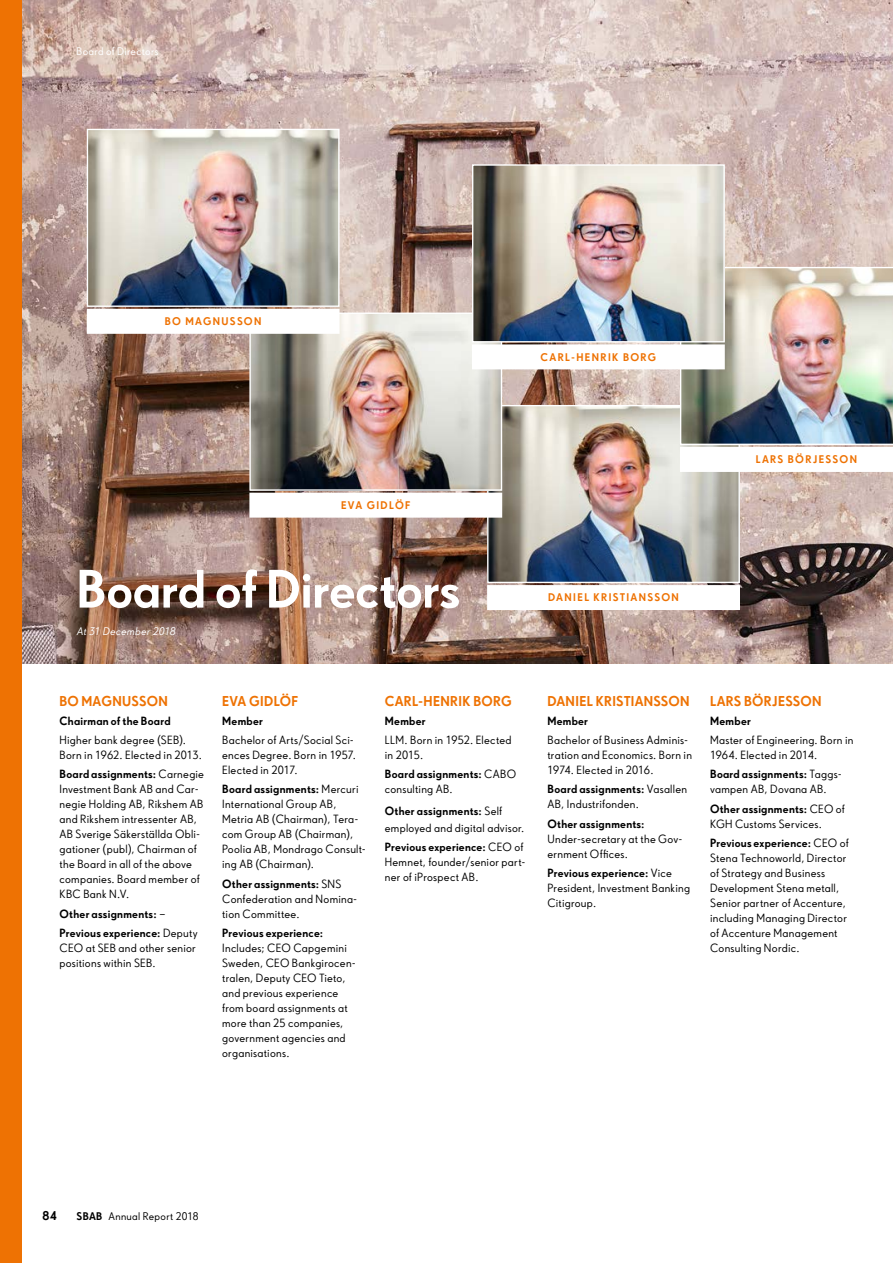
<style>
.page{position:relative;width:893px;height:1263px;background:#fff}
.page>*{position:absolute;margin:0;border:0;box-sizing:border-box;transform-origin:0 0}
.t1{font:700 51px "SBAB Sans";letter-spacing:-.005em;color:#fff}
.t2{font:700 13.5px "SBAB Sans";letter-spacing:.015em;color:#ee7203}
.t3{font:700 12px "SBAB Sans";color:#000}
.t4{font:11.25px/15px "SBAB Sans";letter-spacing:.02em;color:#000}
.t5{font:700 11.25px/19.2px "SBAB Sans";letter-spacing:.025em;color:#000}
.t6{font:700 10.5px "SBAB Sans";letter-spacing:.125em;color:#ee7203}
.t7{font:10.5px "SBAB Sans";letter-spacing:.03em;color:#000}
.t8{font:italic 10.5px "SBAB Sans";letter-spacing:.03em;color:#fff}
.t9{font:10.5px "SBAB Sans";letter-spacing:.03em;color:#fff}
.s1{font-weight:700}
.s2{font-weight:400}
</style>
<div class="page">
<img style="left:21px;top:0;width:872px;height:663px">
<div style="left:488px;top:586px;width:251px;height:23px;background:#fff"></div>
<img style="left:489px;top:407px;width:249px;height:174px">
<div style="left:487px;top:405px;width:253px;height:178px;border:1px solid #fff"></div>
<div style="left:250px;top:493px;width:251px;height:24px;background:#fff"></div>
<div style="left:249px;top:493px;width:253px;height:25px;border:1px solid #fff"></div>
<img style="left:251px;top:315px;width:249px;height:174px">
<div style="left:249px;top:313px;width:253px;height:178px;border:1px solid #fff"></div>
<img style="left:89px;top:131px;width:249px;height:174px">
<div style="left:87px;top:129px;width:253px;height:178px;border:1px solid #fff"></div>
<div style="left:87px;top:310px;width:252px;height:23px;background:#fff"></div>
<div style="left:87px;top:309px;width:253px;height:25px;border:1px solid #fff"></div>
<img style="left:680px;top:267px;width:213px;height:205px">
<img style="left:474px;top:166px;width:249px;height:174px">
<div style="left:472px;top:164px;width:253px;height:178px;border:1px solid #fff"></div>
<div style="left:473px;top:345px;width:251px;height:24px;background:#fff"></div>
<div style="left:472px;top:344px;width:253px;height:25px;border:1px solid #fff"></div>
<div style="left:0;top:0;width:21px;height:1263px;background:#ee7203"></div>
<p class="t9" style="left:77px;top:45px;width:84px">Board of Directors</p>
<p class="t6" style="left:165px;top:315px;width:98px">BO MAGNUSSON</p>
<p class="t6" style="left:540px;top:350px;width:117px">CARL-HENRIK BORG</p>
<p class="t6" style="left:341px;top:498px;width:71px">EVA GIDLÖF</p>
<p class="t6" style="left:756px;top:453px;width:103px">LARS BÖRJESSON</p>
<h1 class="t1" style="left:77px;top:556px;width:385px">Board of Directors</h1>
<p class="t8" style="left:77px;top:624px;width:100px">At 31 December 2018</p>
<p class="t6" style="left:548px;top:591px;width:132px">DANIEL KRISTIANSSON</p>
<p class="t2" style="left:60px;top:692px;width:110px">BO MAGNUSSON</p>
<p class="t5" style="left:60px;top:711px;width:113px">Chairman of the Board</p>
<p class="t4" style="left:60px;top:732px;width:144px">Higher bank degree (SEB).<br>Born in 1962. Elected in 2013.</p>
<p class="t4" style="left:60px;top:766px;width:146px"><span class="s1">Board assignments:</span> Carnegie<br>Investment Bank AB and Car&shy;negie Holding AB, Rikshem AB and Rikshem intressenter AB,<br>AB Sverige Säkerställda Obli&shy;gationer (publ), Chairman of the Board in all of the above companies. Board member of<br>KBC Bank N.V.</p>
<p class="t5" style="left:60px;top:903px;width:140px">Other assignments: <span class="s2">–<br></span>Previous experience: <span class="s2">Deputy</span></p>
<p class="t4" style="left:60px;top:940px;width:138px">CEO at SEB and other senior positions within SEB.</p>
<p class="t2" style="left:222px;top:692px;width:78px">EVA GIDLÖF</p>
<p class="t5" style="left:222px;top:711px;width:42px">Member</p>
<p class="t4" style="left:222px;top:732px;width:135px">Bachelor of Arts/Social Sci&shy;ences Degree. Born in 1957.<br>Elected in 2017.</p>
<p class="t4" style="left:222px;top:781px;width:145px"><span class="s1">Board assignments:</span> Mercuri<br>International Group AB,<br>Metria AB (Chairman), Tera&shy;com Group AB (Chairman),<br>Poolia AB, Mondrago Consult&shy;ing AB (Chairman).</p>
<p class="t4" style="left:222px;top:876px;width:137px"><span class="s1">Other assignments:</span> SNS<br>Confederation and Nomina&shy;tion Committee.</p>
<p class="t5" style="left:222px;top:923px;width:103px">Previous experience:</p>
<p class="t4" style="left:222px;top:940px;width:135px">Includes; CEO Capgemini<br>Sweden, CEO Bankgirocen&shy;tralen, Deputy CEO Tieto, and previous experience from board assignments at more than 25 companies, government agencies and organisations.</p>
<p class="t2" style="left:385px;top:692px;width:129px">CARL-HENRIK BORG</p>
<p class="t5" style="left:385px;top:711px;width:42px">Member</p>
<p class="t4" style="left:385px;top:732px;width:128px">LLM. Born in 1952. Elected in 2015.</p>
<p class="t5" style="left:385px;top:766px;width:133px;line-height:15px">Board assignments: <span class="s2">CABO consulting AB.</span></p>
<p class="t4" style="left:385px;top:802px;width:141px;line-height:17.2px"><span class="s1">Other assignments:</span> Self employed and digital advisor.</p>
<p class="t4" style="left:385px;top:839px;width:142px"><span class="s1">Previous experience:</span> CEO of<br>Hemnet, founder/senior part&shy;ner of iProspect AB.</p>
<p class="t2" style="left:547px;top:692px;width:144px">DANIEL KRISTIANSSON</p>
<p class="t5" style="left:547px;top:711px;width:42px">Member</p>
<p class="t4" style="left:547px;top:732px;width:146px">Bachelor of Business Adminis&shy;tration and Economics. Born in<br>1974. Elected in 2016.</p>
<p class="t4" style="left:547px;top:781px;width:141px"><span class="s1">Board assignments:</span> Vasallen<br>AB, Industrifonden.</p>
<p class="t5" style="left:547px;top:814px;width:99px">Other assignments:</p>
<p class="t4" style="left:547px;top:831px;width:137px">Under-secretary at the Gov&shy;ernment Offices.</p>
<p class="t4" style="left:547px;top:865px;width:144px"><span class="s1">Previous experience:</span> Vice<br>President, Investment Banking<br>Citigroup.</p>
<p class="t2" style="left:710px;top:692px;width:113px">LARS BÖRJESSON</p>
<p class="t5" style="left:710px;top:711px;width:42px">Member</p>
<p class="t4" style="left:710px;top:732px;width:145px">Master of Engineering. Born in<br>1964. Elected in 2014.</p>
<p class="t4" style="left:710px;top:766px;width:133px"><span class="s1">Board assignments:</span> Taggs&shy;vampen AB, Dovana AB.</p>
<p class="t4" style="left:710px;top:801px;width:136px"><span class="s1">Other assignments:</span> CEO of<br>KGH Customs Services.</p>
<p class="t4" style="left:710px;top:835px;width:140px"><span class="s1">Previous experience:</span> CEO of<br>Stena Technoworld, Director of Strategy and Business<br>Development Stena metall,<br>Senior partner of Accenture, including Managing Director of Accenture Management<br>Consulting Nordic.</p>
<p class="t3" style="left:43px;top:1208px;width:16px">84</p>
<p class="t7" style="left:77px;top:1210px;width:124px"><span class="s1">SBAB</span> Annual Report 2018</p>
</div>
